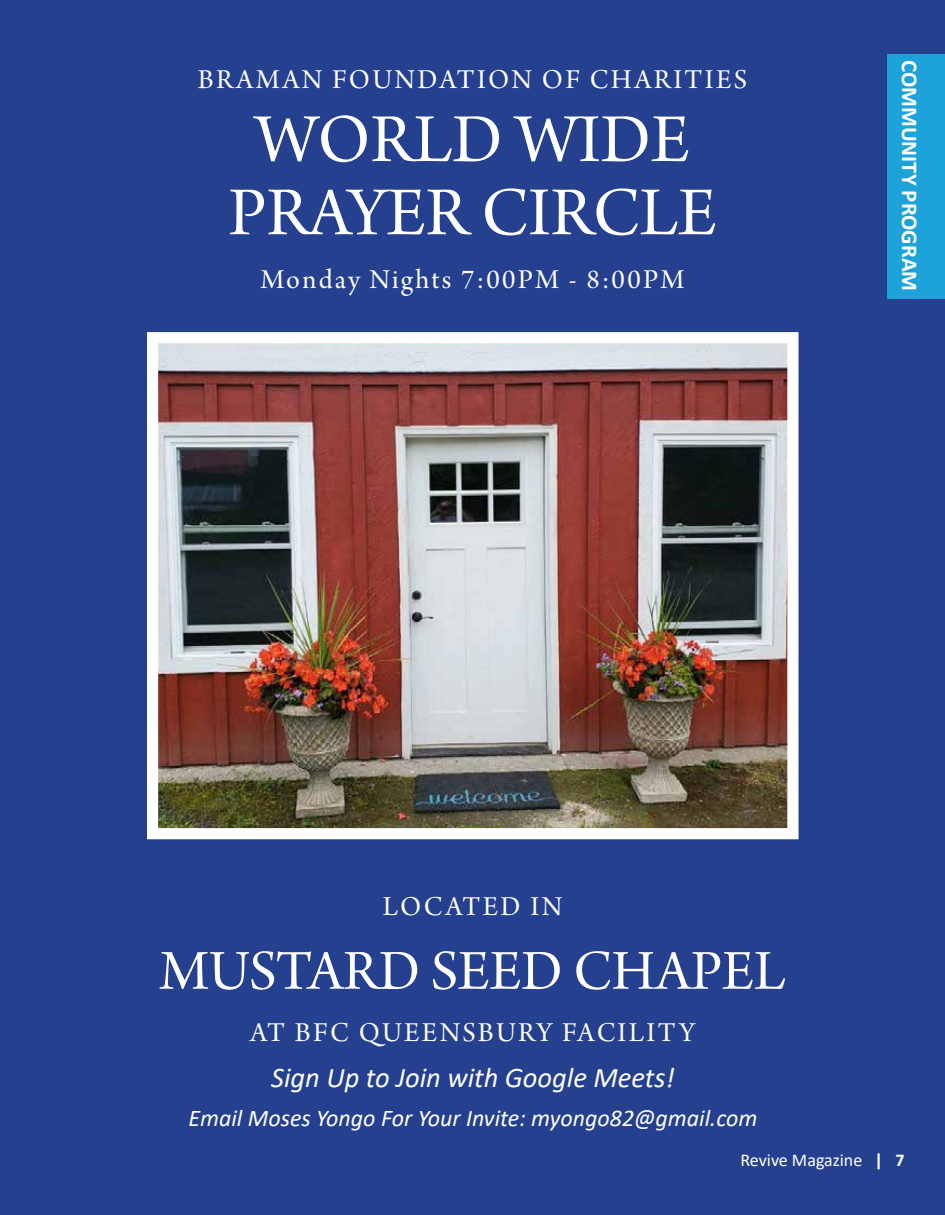
<style>
.page{position:relative;width:945px;height:1215px;background:#25408f}
.page>*{position:absolute;margin:0;border:0;box-sizing:border-box;transform-origin:0 0}
.t1{font:72.45px/73.2px "Arno Pro Subhead";color:#fff;text-align:center}
.t2{font:59.4px "Arno Pro Subhead";color:#fff}
.t3{font:28.8px "Arno Pro Subhead";letter-spacing:.08em;color:#fff}
.t4{font:italic 28.5px "Calibri";color:#fff}
.t5{font:italic 24px "Calibri";color:#fff}
.t6{font:700 22.65px "Calibri";color:#fff}
.t7{font:18px "Calibri";color:#fff}
.s1{font-weight:700}
</style>
<div class="page">
<div style="left:888px;top:55px;width:57px;height:244px;background:#1da3da"></div>
<img style="left:159px;top:344px;width:628px;height:483px">
<div style="left:147px;top:332px;width:652px;height:507px;border:11px solid #fff"></div>
<p class="t3" style="left:198px;top:63px;width:551px">BRAMAN FOUNDATION OF CHARITIES</p>
<h1 class="t1" style="left:228px;top:107px;width:490px">WORLD WIDE<br>PRAYER CIRCLE</h1>
<p class="t3" style="left:261px;top:263px;width:425px">Monday Nights 7:00PM - 8:00PM</p>
<p class="t6" style="left:926px;top:60px;width:233px;rotate:90deg">COMMUNITY PROGRAM</p>
<p class="t3" style="left:383px;top:891px;width:181px">LOCATED IN</p>
<h2 class="t2" style="left:159px;top:938px;width:628px">MUSTARD SEED CHAPEL</h2>
<p class="t3" style="left:250px;top:1016px;width:446px">AT BFC QUEENSBURY FACILITY</p>
<p class="t4" style="left:271px;top:1057px;width:405px">Sign Up to Join with Google Meets!</p>
<p class="t5" style="left:189px;top:1101px;width:570px">Email Moses Yongo For Your Invite: myongo82@gmail.com</p>
<p class="t7" style="left:740px;top:1148px;width:166px">Revive Magazine <span class="s1">| 7</span></p>
</div>
